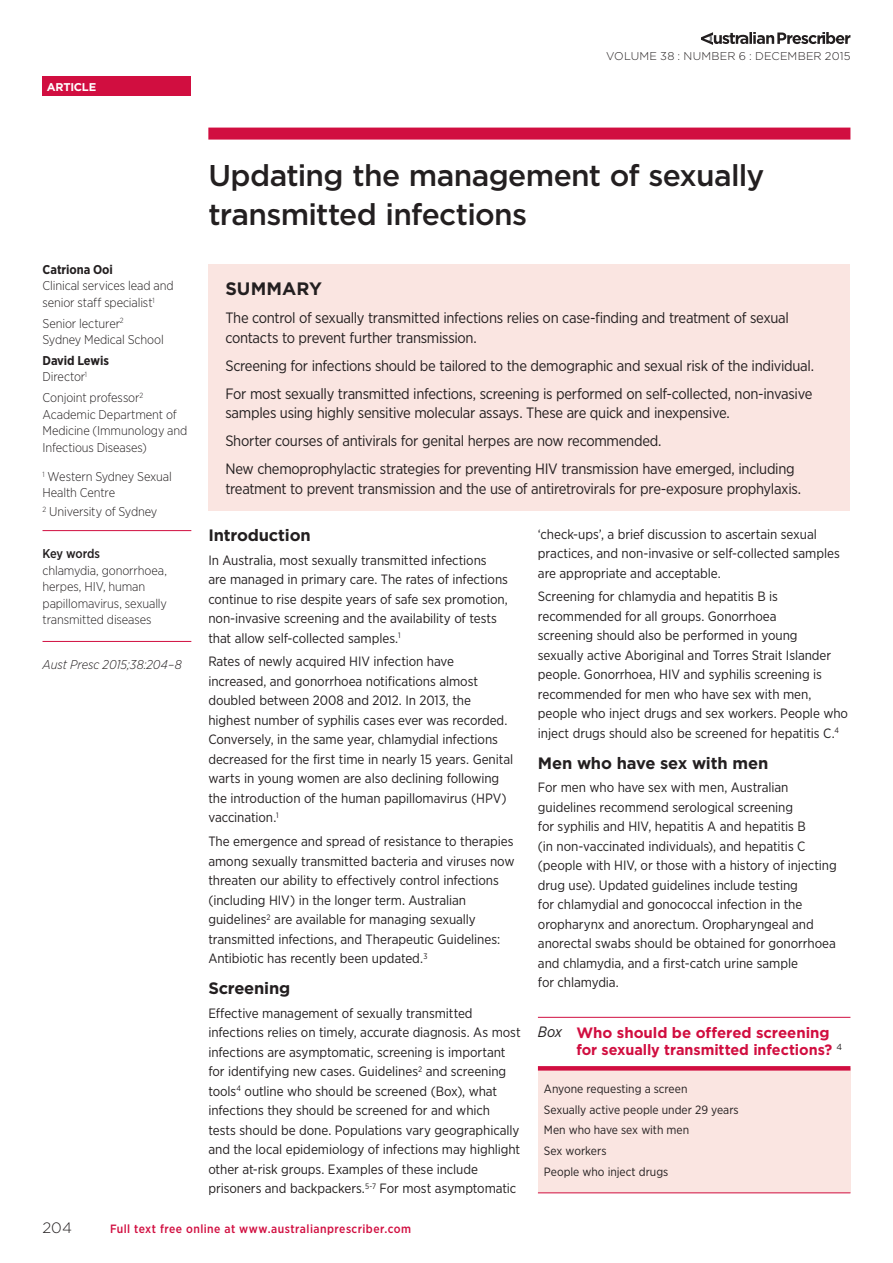
<style>
.page{position:relative;width:893px;height:1263px;background:#fff}
.page>*{position:absolute;margin:0;border:0;box-sizing:border-box;transform-origin:0 0}
.Primary_Heading{font:500 30px/39px "Gotham";letter-spacing:-.025em;color:#231f20}
.Summary_Header_ONE_C{font:700 18px "Gotham";color:#231f20}
.Subheading_Level_1{font:700 16.5px "Gotham";letter-spacing:-.015em;color:#231f20}
.Summary_Text{font:15px/19.5px "Gotham Narrow";letter-spacing:-.02em;color:#231f20}
.Table_Fig_Header{font:700 15px/17.2px "Gotham";letter-spacing:-.005em;color:#d10e40}
.t1{font:300 15px "Gotham";color:#231f20}
.Body_Text{font:13.5px/19.5px "Gotham Narrow";letter-spacing:-.005em;color:#231f20}
.Author_Credentials{font:300 12.75px/16.5px "Gotham Narrow";letter-spacing:-.01em;color:#231f20}
.Author_Credentials_L{font:300 12.75px/16.5px "Gotham Narrow";letter-spacing:-.01em;color:#231f20}
.Keywords_Text{font:300 12.75px/16.5px "Gotham Narrow";letter-spacing:-.01em;color:#231f20}
.Citation{font:italic 300 12.75px "Gotham Narrow";color:#231f20}
.Author_s_Name{font:700 12.75px "Gotham Narrow";letter-spacing:-.005em;color:#231f20}
.Keywords_Header{font:500 12.75px "Gotham Narrow";letter-spacing:-.015em;color:#231f20}
.Table_Fig_Text{font:12px "Gotham Narrow";color:#231f20}
.t2{font:500 12px "Gotham Narrow";letter-spacing:.035em;color:#d10e40}
.t3{font:300 11.25px "Gotham";letter-spacing:.02em;color:#231f20}
.t4{font:700 11.25px "Gotham";letter-spacing:-.02em;color:#fff}
.s1{font-family:"Gotham Narrow";font-weight:400;font-style:italic;color:#231f20}
</style>
<div class="page">
<svg style="left:701px;top:32px;width:149px;height:13px"></svg>
<div style="left:43px;top:77px;width:148px;height:19px;background:#d10e40"></div>
<div style="left:208px;top:128px;width:642px;height:12px;background:#d10e40"></div>
<div style="left:208px;top:264px;width:642px;height:247px;background:#fae5e1"></div>
<hr style="left:43px;top:530px;width:148px;height:1px;background:#d10e40">
<hr style="left:43px;top:641px;width:148px;height:1px;background:#d10e40">
<div style="left:538px;top:1068px;width:312px;height:125px;background:#fae5e1"></div>
<hr style="left:538px;top:1017px;width:312px;height:1px;background:#d10e40">
<hr style="left:538px;top:1192px;width:312px;height:1px;background:#d10e40">
<svg style="left:538px;top:1066px;width:312px;height:4px"></svg>
<p class="t4" style="left:47px;top:79px;width:51px">ARTICLE</p>
<p class="t3" style="left:606px;top:48px;width:246px">VOLUME 38 : NUMBER 6 : DECEMBER 2015</p>
<p class="Author_s_Name" style="left:43px;top:261px;width:72px">Catriona Ooi</p>
<p class="Author_Credentials" style="left:43px;top:277px;width:133px">Clinical services lead and senior staff specialist<sup>1</sup></p>
<p class="Author_Credentials" style="left:43px;top:315px;width:123px">Senior lecturer<sup>2<br></sup>Sydney Medical School</p>
<p class="Author_s_Name" style="left:43px;top:352px;width:68px">David Lewis</p>
<p class="Author_Credentials" style="left:43px;top:368px;width:46px">Director<sup>1</sup></p>
<p class="Author_Credentials_L" style="left:43px;top:389px;width:146px">Conjoint professor<sup>2<br></sup>Academic Department of<br>Medicine (Immunology and<br>Infectious Diseases)</p>
<p class="Author_Credentials" style="left:43px;top:468px;width:131px"><sup>1</sup> Western Sydney Sexual<br>Health Centre</p>
<p class="Author_Credentials" style="left:43px;top:503px;width:116px"><sup>2</sup> University of Sydney</p>
<p class="Keywords_Header" style="left:43px;top:545px;width:59px">Key words</p>
<p class="Keywords_Text" style="left:43px;top:562px;width:126px">chlamydia, gonorrhoea, herpes, HIV, human papillomavirus, sexually transmitted diseases</p>
<p class="Citation" style="left:43px;top:657px;width:141px">Aust Presc 2015;38:204–8</p>
<p class="Primary_Heading" style="left:208px;top:155px;width:557px">Updating the management of sexually transmitted infections</p>
<p class="Summary_Header_ONE_C" style="left:225px;top:277px;width:98px">SUMMARY</p>
<p class="Summary_Text" style="left:225px;top:308px;width:565px">The control of sexually transmitted infections relies on case-finding and treatment of sexual contacts to prevent further transmission.</p>
<p class="Summary_Text" style="left:225px;top:355px;width:590px">Screening for infections should be tailored to the demographic and sexual risk of the individual.</p>
<p class="Summary_Text" style="left:225px;top:383px;width:588px">For most sexually transmitted infections, screening is performed on self-collected, non-invasive samples using highly sensitive molecular assays. These are quick and inexpensive.</p>
<p class="Summary_Text" style="left:225px;top:431px;width:438px">Shorter courses of antivirals for genital herpes are now recommended.</p>
<p class="Summary_Text" style="left:225px;top:459px;width:577px">New chemoprophylactic strategies for preventing HIV transmission have emerged, including treatment to prevent transmission and the use of antiretrovirals for pre-exposure prophylaxis.</p>
<p class="Body_Text" style="left:538px;top:524px;width:303px">‘check-ups’, a brief discussion to ascertain sexual practices, and non-invasive or self-collected samples are appropriate and acceptable.</p>
<p class="Body_Text" style="left:538px;top:586px;width:312px">Screening for chlamydia and hepatitis B is recommended for all groups. Gonorrhoea<br>screening should also be performed in young<br>sexually active Aboriginal and Torres Strait Islander people. Gonorrhoea, HIV and syphilis screening is recommended for men who have sex with men, people who inject drugs and sex workers. People who inject drugs should also be screened for hepatitis C.<sup>4</sup></p>
<p class="Subheading_Level_1" style="left:538px;top:752px;width:232px">Men who have sex with men</p>
<p class="Body_Text" style="left:538px;top:777px;width:300px">For men who have sex with men, Australian guidelines recommend serological screening<br>for syphilis and HIV, hepatitis A and hepatitis B<br>(in non‑vaccinated individuals), and hepatitis C (people with HIV, or those with a history of injecting drug use). Updated guidelines include testing<br>for chlamydial and gonococcal infection in the oropharynx and anorectum. Oropharyngeal and anorectal swabs should be obtained for gonorrhoea and chlamydia, and a first-catch urine sample<br>for chlamydia.</p>
<p class="Subheading_Level_1" style="left:208px;top:524px;width:104px">Introduction</p>
<p class="Body_Text" style="left:208px;top:550px;width:301px">In Australia, most sexually transmitted infections are managed in primary care. The rates of infections continue to rise despite years of safe sex promotion, non-invasive screening and the availability of tests that allow self-collected samples.<sup>1</sup></p>
<p class="Body_Text" style="left:208px;top:652px;width:306px">Rates of newly acquired HIV infection have increased, and gonorrhoea notifications almost doubled between 2008 and 2012. In 2013, the highest number of syphilis cases ever was recorded.<br>Conversely, in the same year, chlamydial infections decreased for the first time in nearly 15 years. Genital warts in young women are also declining following the introduction of the human papillomavirus (HPV) vaccination.<sup>1</sup></p>
<p class="Body_Text" style="left:208px;top:831px;width:308px">The emergence and spread of resistance to therapies among sexually transmitted bacteria and viruses now threaten our ability to effectively control infections (including HIV) in the longer term. Australian guidelines<sup>2</sup> are available for managing sexually transmitted infections, and Therapeutic Guidelines:<br>Antibiotic has recently been updated.<sup>3</sup></p>
<p class="Subheading_Level_1" style="left:208px;top:977px;width:83px">Screening</p>
<p class="Body_Text" style="left:208px;top:1003px;width:314px">Effective management of sexually transmitted infections relies on timely, accurate diagnosis. As most infections are asymptomatic, screening is important for identifying new cases. Guidelines<sup>2</sup> and screening tools<sup>4</sup> outline who should be screened (Box), what infections they should be screened for and which tests should be done. Populations vary geographically and the local epidemiology of infections may highlight other at-risk groups. Examples of these include prisoners and backpackers.<sup>5-7</sup> For most asymptomatic</p>
<p class="Table_Fig_Header" style="left:576px;top:1024px;width:267px;text-indent:-38px"><span class="s1">Box</span> Who should be offered screening for sexually transmitted infections? <sup>4</sup></p>
<p class="Table_Fig_Text" style="left:544px;top:1081px;width:145px">Anyone requesting a screen</p>
<p class="Table_Fig_Text" style="left:544px;top:1102px;width:196px">Sexually active people under 29 years</p>
<p class="Table_Fig_Text" style="left:544px;top:1123px;width:147px">Men who have sex with men</p>
<p class="Table_Fig_Text" style="left:544px;top:1143px;width:64px">Sex workers</p>
<p class="Table_Fig_Text" style="left:544px;top:1164px;width:126px">People who inject drugs</p>
<p class="t1" style="left:43px;top:1218px;width:31px">204</p>
<p class="t2" style="left:110px;top:1221px;width:302px">Full text free online at www.australianprescriber.com</p>
</div>
